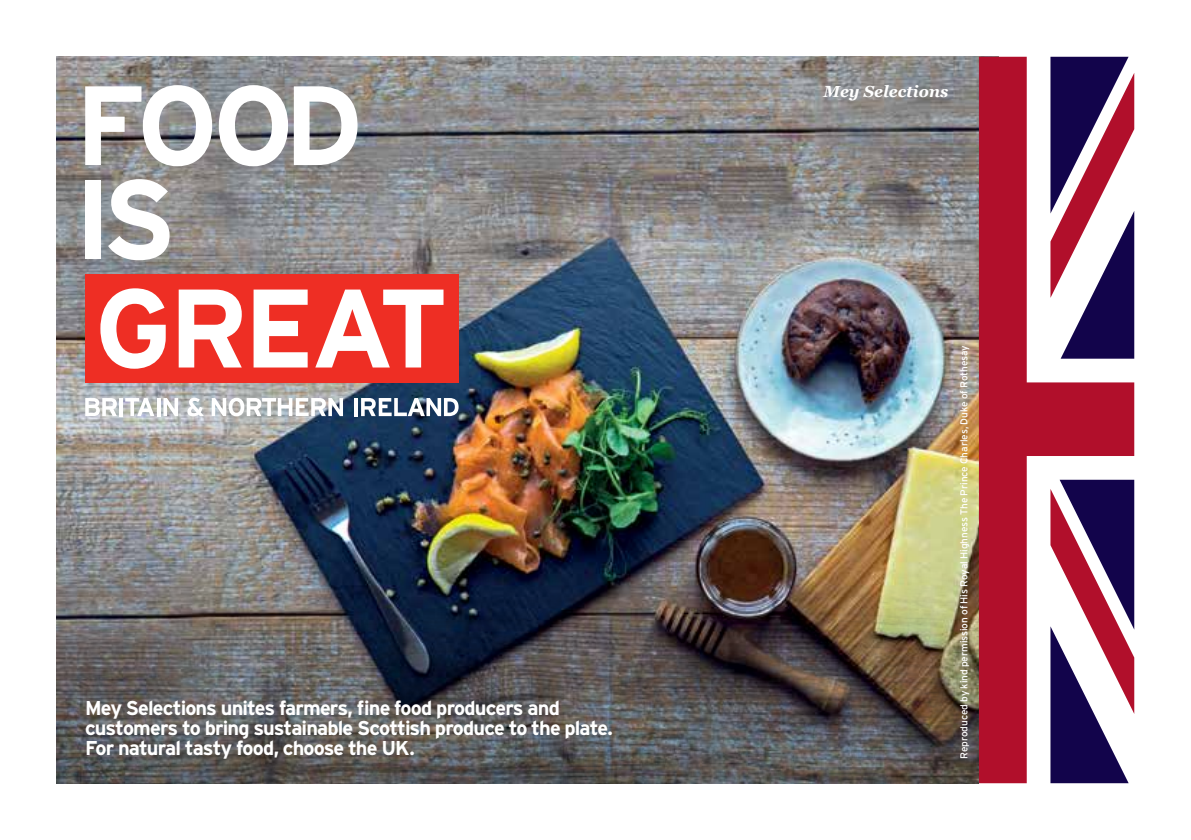
<style>
.page{position:relative;width:1191px;height:840px;background:#fff}
.page>*{position:absolute;margin:0;border:0;box-sizing:border-box;transform-origin:0 0}
.t1{font:700 20px/20px "Interstate";letter-spacing:-.045em;color:#fff}
.t2{font:italic 700 16px "Georgia";color:#fff}
.t3{font:10px "Interstate";letter-spacing:-.005em;color:#fff}
</style>
<div class="page">
<img style="left:57px;top:57px;width:922px;height:510px">
<img style="left:57px;top:567px;width:922px;height:215px">
<svg style="left:85px;top:85px;width:127px;height:81px"></svg>
<svg style="left:219px;top:85px;width:69px;height:81px"></svg>
<svg style="left:294px;top:86px;width:63px;height:79px"></svg>
<div style="left:85px;top:180px;width:16px;height:79px;background:#fff"></div>
<svg style="left:108px;top:179px;width:62px;height:81px"></svg>
<div style="left:85px;top:274px;width:374px;height:108px;background:#ee2e24"></div>
<svg style="left:100px;top:288px;width:66px;height:80px"></svg>
<svg style="left:253px;top:289px;width:55px;height:78px"></svg>
<svg style="left:315px;top:289px;width:128px;height:78px"></svg>
<svg style="left:179px;top:289px;width:63px;height:78px"></svg>
<svg style="left:85px;top:398px;width:32px;height:18px"></svg>
<hr style="left:120px;top:398px;width:3px;height:18px;background:#fff">
<svg style="left:125px;top:398px;width:29px;height:18px"></svg>
<hr style="left:157px;top:398px;width:3px;height:18px;background:#fff">
<svg style="left:163px;top:398px;width:15px;height:18px"></svg>
<svg style="left:187px;top:397px;width:17px;height:19px"></svg>
<svg style="left:212px;top:397px;width:131px;height:19px"></svg>
<hr style="left:354px;top:398px;width:3px;height:18px;background:#fff">
<svg style="left:361px;top:398px;width:97px;height:18px"></svg>
<svg style="left:979px;top:57px;width:155px;height:725px"></svg>
<p class="t1" style="left:85px;top:697px;width:529px">Mey Selections unites farmers, fine food producers and customers to bring sustainable Scottish produce to the plate.<br>For natural tasty food, choose the UK.</p>
<p class="t2" style="left:823px;top:80px;width:126px">Mey Selections</p>
<p class="t3" style="left:958px;top:758px;width:415px;rotate:-90deg">Reproduced by kind permission of His Royal Highness The Prince Charles, Duke of Rothesay</p>
</div>
